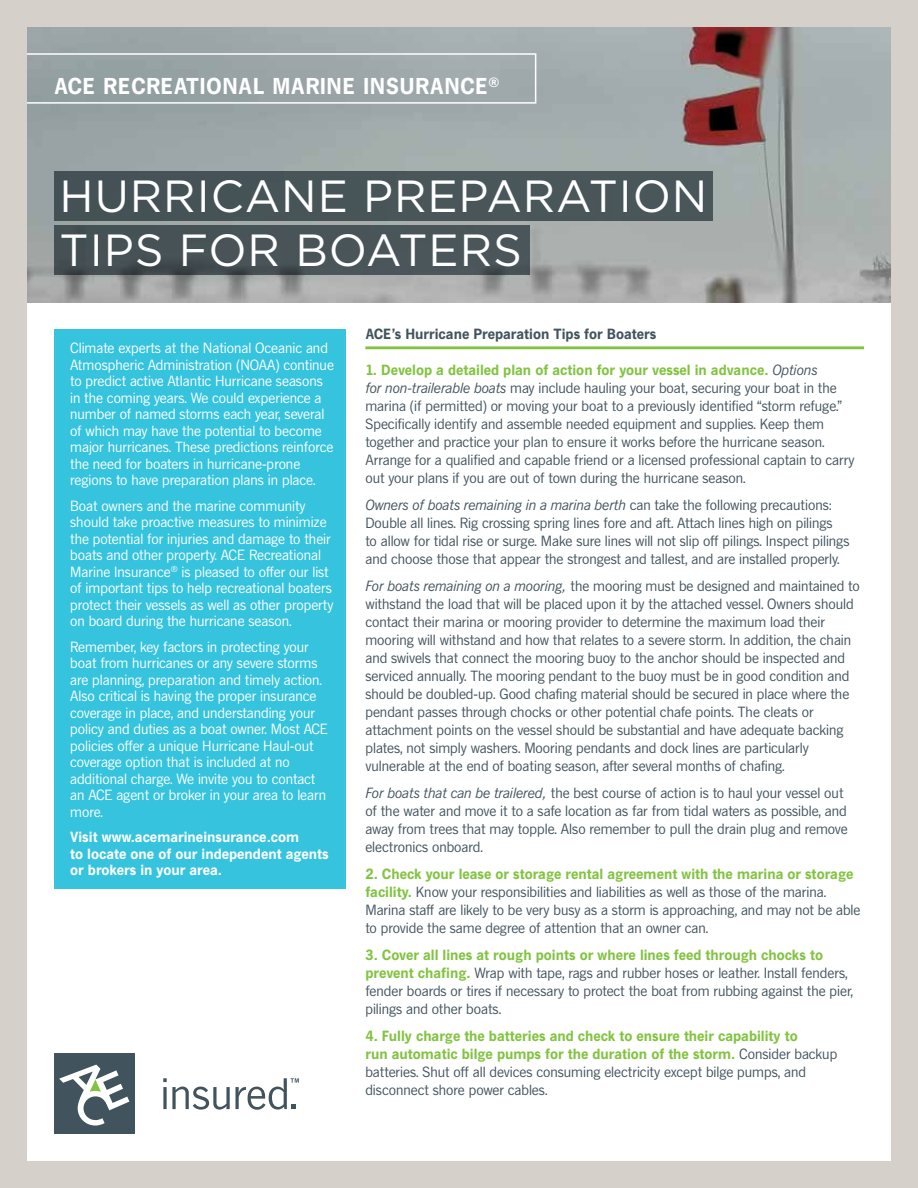
<style>
.page{position:relative;width:918px;height:1188px;background:#d5d0ca}
.page>*{position:absolute;margin:0;border:0;box-sizing:border-box;transform-origin:0 0}
.t1{font:45px/54px "Gotham";letter-spacing:.02em;color:#fff}
.t2{font:700 21px "News Gothic SBOP";letter-spacing:.02em;color:#fff}
.t3{font:13.5px/18px "News Gothic SBOP";color:#41535d}
.t4{font:13.5px/16.5px "News Gothic SBOP";color:#fff}
.t5{font:700 13.5px/16.5px "News Gothic SBOP";color:#fff}
.t6{font:700 13.5px "News Gothic SBOP";color:#41535d}
.s1{font-weight:700;color:#82c341}
.s2{font-style:italic}
</style>
<div class="page">
<div style="left:27px;top:291px;width:864px;height:870px;background:#fff"></div>
<div style="left:54px;top:329px;width:291px;height:560px;background:#35c3de"></div>
<img style="left:27px;top:27px;width:864px;height:275px">
<div style="left:54px;top:1053px;width:81px;height:81px;background:#41535d"></div>
<svg style="left:59px;top:1065px;width:70px;height:61px"></svg>
<svg style="left:163px;top:1078px;width:136px;height:32px"></svg>
<div style="left:26px;top:53px;width:510px;height:51px;border:2px solid #fff"></div>
<div style="left:54px;top:171px;width:659px;height:50px;background:#495559"></div>
<div style="left:54px;top:225px;width:475px;height:50px;background:#495458"></div>
<hr style="left:365px;top:346px;width:499px;height:3px;background:#82c341">
<h2 class="t2" style="left:54px;top:73px;width:447px">ACE RECREATIONAL MARINE INSURANCE<sup>®</sup></h2>
<h1 class="t1" style="left:60px;top:168px;width:649px">HURRICANE PREPARATION<br>TIPS FOR BOATERS</h1>
<p class="t4" style="left:70px;top:340px;width:265px">Climate experts at the National Oceanic and Atmospheric Administration (NOAA) continue to predict active Atlantic Hurricane seasons in the coming years. We could experience a number of named storms each year, several of which may have the potential to become major hurricanes. These predictions reinforce the need for boaters in hurricane-prone regions to have preparation plans in place.</p>
<p class="t4" style="left:70px;top:497px;width:265px">Boat owners and the marine community should take proactive measures to minimize the potential for injuries and damage to their boats and other property. ACE Recreational Marine Insurance<sup>®</sup> is pleased to offer our list of important tips to help recreational boaters protect their vessels as well as other property on board during the hurricane season.</p>
<p class="t4" style="left:70px;top:638px;width:259px">Remember, key factors in protecting your boat from hurricanes or any severe storms are planning, preparation and timely action.<br>Also critical is having the proper insurance coverage in place, and understanding your policy and duties as a boat owner. Most ACE policies offer a unique Hurricane Haul-out coverage option that is included at no additional charge. We invite you to contact an ACE agent or broker in your area to learn more.</p>
<p class="t5" style="left:70px;top:829px;width:260px">Visit www.acemarineinsurance.com<br>to locate one of our independent agents or brokers in your area.</p>
<p class="t6" style="left:365px;top:326px;width:292px">ACE’s Hurricane Preparation Tips for Boaters</p>
<p class="t3" style="left:365px;top:361px;width:491px"><span class="s1">1. Develop a detailed plan of action for your vessel in advance.</span> <span class="s2">Options<br>for non-trailerable boats</span> may include hauling your boat, securing your boat in the marina (if permitted) or moving your boat to a previously identified “storm refuge.” Specifically identify and assemble needed equipment and supplies. Keep them together and practice your plan to ensure it works before the hurricane season.<br>Arrange for a qualified and capable friend or a licensed professional captain to carry out your plans if you are out of town during the hurricane season.</p>
<p class="t3" style="left:365px;top:496px;width:486px"><span class="s2">Owners of boats remaining in a marina berth</span> can take the following precautions:<br>Double all lines. Rig crossing spring lines fore and aft. Attach lines high on pilings<br>to allow for tidal rise or surge. Make sure lines will not slip off pilings. Inspect pilings and choose those that appear the strongest and tallest, and are installed properly.</p>
<p class="t3" style="left:365px;top:577px;width:496px"><span class="s2">For boats remaining on a mooring,</span> the mooring must be designed and maintained to withstand the load that will be placed upon it by the attached vessel. Owners should contact their marina or mooring provider to determine the maximum load their mooring will withstand and how that relates to a severe storm. In addition, the chain and swivels that connect the mooring buoy to the anchor should be inspected and serviced annually. The mooring pendant to the buoy must be in good condition and should be doubled-up. Good chafing material should be secured in place where the pendant passes through chocks or other potential chafe points. The cleats or attachment points on the vessel should be substantial and have adequate backing plates, not simply washers. Mooring pendants and dock lines are particularly vulnerable at the end of boating season, after several months of chafing.</p>
<p class="t3" style="left:365px;top:784px;width:484px"><span class="s2">For boats that can be trailered,</span> the best course of action is to haul your vessel out of the water and move it to a safe location as far from tidal waters as possible, and away from trees that may topple. Also remember to pull the drain plug and remove electronics onboard.</p>
<p class="t3" style="left:365px;top:865px;width:497px"><span class="s1">2. Check your lease or storage rental agreement with the marina or storage facility.</span> Know your responsibilities and liabilities as well as those of the marina.<br>Marina staff are likely to be very busy as a storm is approaching, and may not be able to provide the same degree of attention that an owner can.</p>
<p class="t3" style="left:365px;top:946px;width:489px"><span class="s1">3. Cover all lines at rough points or where lines feed through chocks to prevent chafing.</span> Wrap with tape, rags and rubber hoses or leather. Install fenders, fender boards or tires if necessary to protect the boat from rubbing against the pier, pilings and other boats.</p>
<p class="t3" style="left:365px;top:1027px;width:473px"><span class="s1">4. Fully charge the batteries and check to ensure their capability to<br>run automatic bilge pumps for the duration of the storm.</span> Consider backup batteries. Shut off all devices consuming electricity except bilge pumps, and disconnect shore power cables.</p>
</div>
